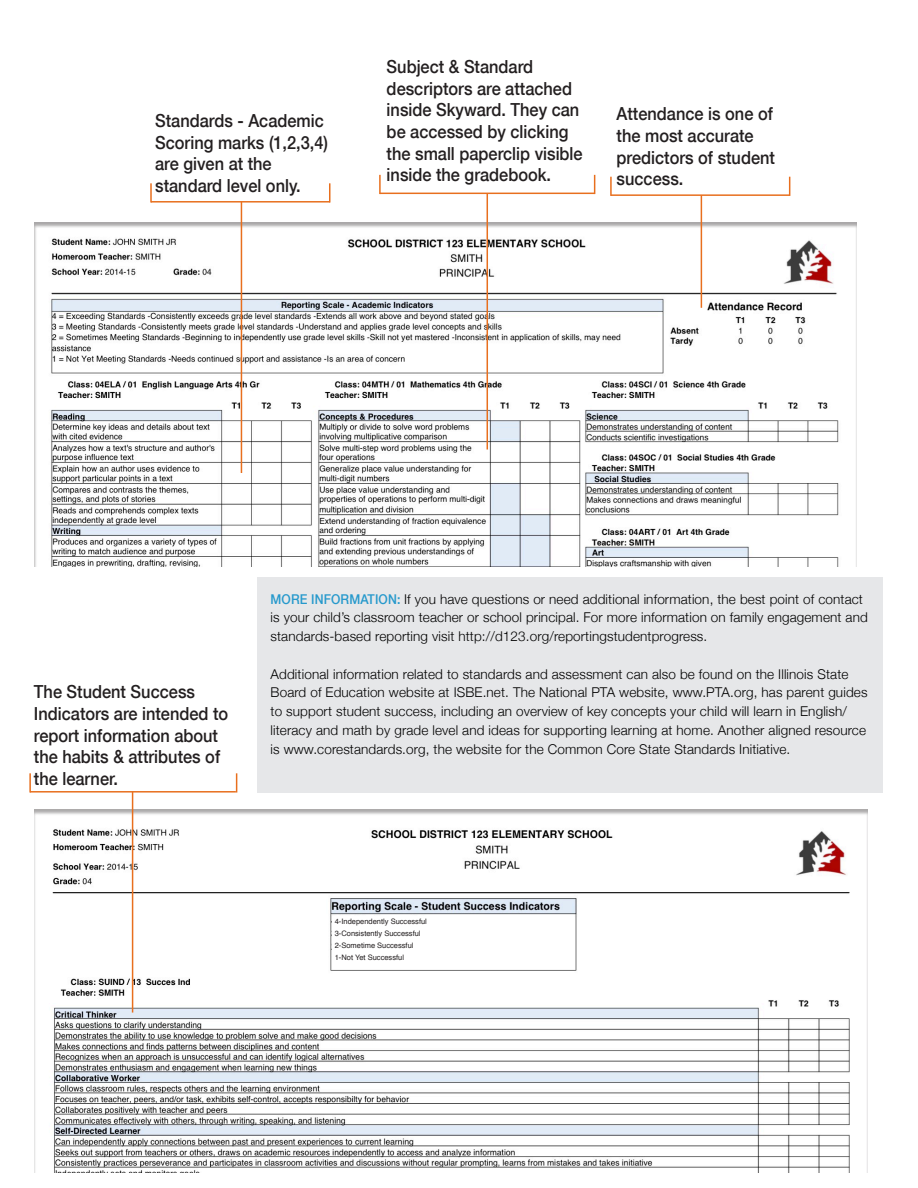
<style>
.page{position:relative;width:918px;height:1188px;background:#fff}
.page>*{position:absolute;margin:0;border:0;box-sizing:border-box;transform-origin:0 0}
.t1{font:500 18px/21.6px "Helvetica Neue";color:#231f20;scale:.91 1}
.t2{font:300 13.5px/18.8px "Helvetica Neue";letter-spacing:.01em;color:#000}
.t3{font:7.5px "Helvetica";color:#231f20}
.s1{font-weight:500;color:#2699cc}
</style>
<div class="page">
<hr style="left:917px;top:0;width:1px;height:239px;background:#57585a">
<div style="left:34px;top:222px;width:823px;height:344px;background:#231f20;opacity:.39"></div>
<div style="left:34px;top:809px;width:834px;height:363px;background:#231f20;opacity:.38"></div>
<hr style="left:701px;top:195px;width:1px;height:113px;background:#e86f1e">
<hr style="left:611px;top:194px;width:179px;height:2px;background:#e86f1e">
<svg style="left:610px;top:177px;width:2px;height:19px"></svg>
<svg style="left:789px;top:177px;width:1px;height:17px"></svg>
<hr style="left:487px;top:193px;width:1px;height:257px;background:#e86f1e">
<hr style="left:380px;top:193px;width:215px;height:1px;background:#e86f1e">
<svg style="left:379px;top:175px;width:2px;height:19px"></svg>
<svg style="left:594px;top:175px;width:1px;height:18px"></svg>
<hr style="left:241px;top:202px;width:1px;height:271px;background:#e86f1e">
<hr style="left:151px;top:201px;width:179px;height:2px;background:#e86f1e">
<hr style="left:150px;top:183px;width:2px;height:20px;background:#e86f1e">
<svg style="left:329px;top:183px;width:1px;height:20px"></svg>
<hr style="left:132px;top:792px;width:1px;height:221px;background:#e86f1e">
<hr style="left:30px;top:791px;width:206px;height:2px;background:#e86f1e">
<hr style="left:29px;top:773px;width:2px;height:20px;background:#e86f1e">
<svg style="left:236px;top:773px;width:1px;height:20px"></svg>
<div style="left:257px;top:577px;width:625px;height:216px;background:#e6e7e9"></div>
<div style="left:332px;top:916px;width:124px;height:52px;background:#fff"></div>
<p class="t1" style="left:155px;top:109px;width:192px">Standards - Academic<br>Scoring marks (1,2,3,4) are given at the standard level only.</p>
<p class="t1" style="left:387px;top:56px;width:217px">Subject &amp; Standard descriptors are attached inside Skyward. They can be accessed by clicking the small paperclip visible inside the gradebook.</p>
<p class="t1" style="left:617px;top:103px;width:176px">Attendance is one of the most accurate predictors of student success.</p>
<p class="t1" style="left:34px;top:681px;width:215px">The Student Success<br>Indicators are intended to report information about the habits &amp; attributes of the learner.</p>
<p class="t2" style="left:271px;top:589px;width:599px"><span class="s1">MORE INFORMATION:</span> If you have questions or need additional information, the best point of contact is your child’s classroom teacher or school principal. For more information on family engagement and standards-based reporting visit http://d123.org/reportingstudentprogress.</p>
<p class="t2" style="left:271px;top:664px;width:598px">Additional information related to standards and assessment can also be found on the Illinois State Board of Education website at ISBE.net. The National PTA website, www.PTA.org, has parent guides to support student success, including an overview of key concepts your child will learn in English/ literacy and math by grade level and ideas for supporting learning at home. Another aligned resource is www.corestandards.org, the website for the Common Core State Standards Initiative.</p>
<p class="t3" style="left:335px;top:916px;width:94px">4-Independently Successful</p>
<p class="t3" style="left:335px;top:928px;width:87px">3-Consistently Successful</p>
<p class="t3" style="left:335px;top:940px;width:80px">2-Sometime Successful</p>
<p class="t3" style="left:335px;top:952px;width:71px">1-Not Yet Successful</p>
</div>
